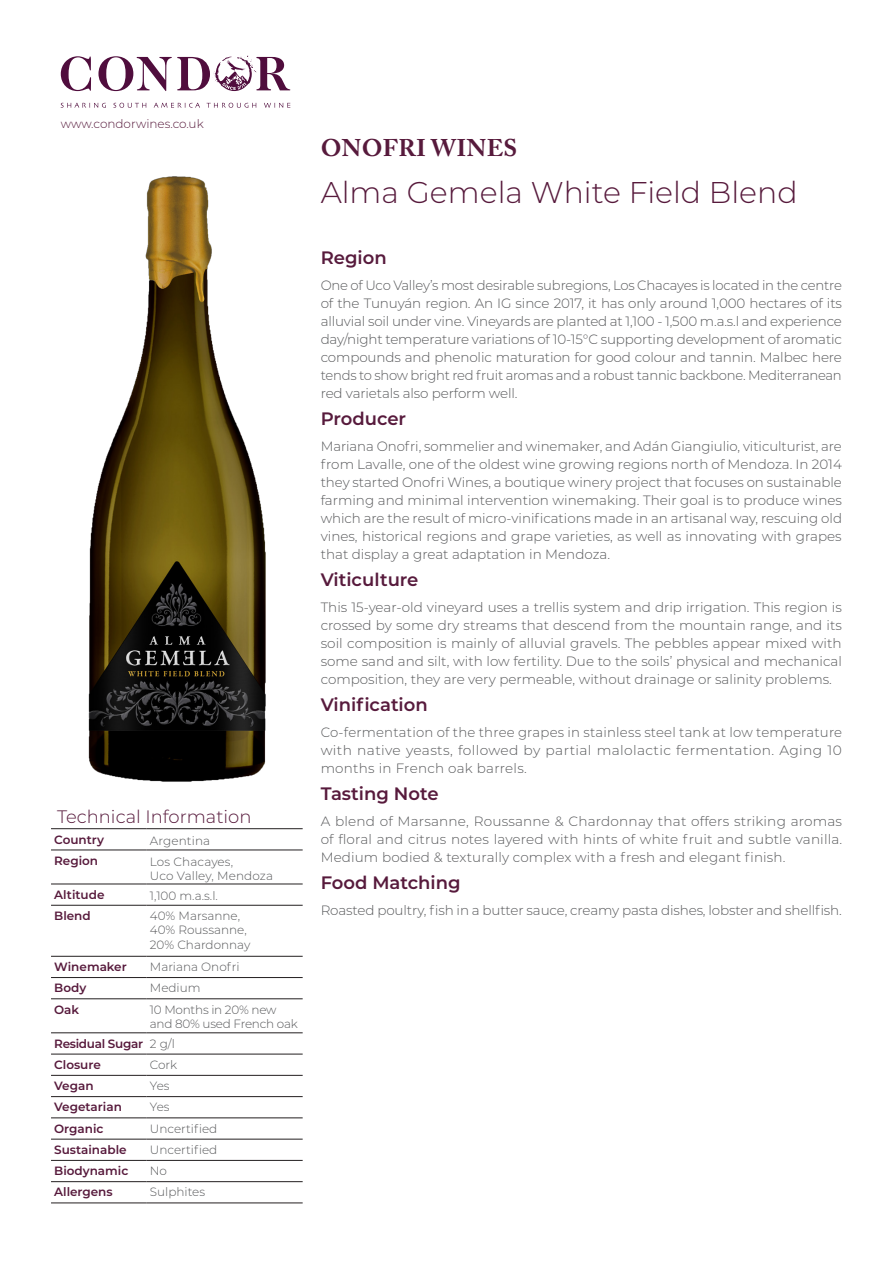
<style>
.page{position:relative;width:893px;height:1263px;background:#fff}
.page>*{position:absolute;margin:0;border:0;box-sizing:border-box;transform-origin:0 0}
.t1{font:300 30px "Montserrat";color:#571a3c}
.t2{font:700 24px "Adobe Caslon Pro";letter-spacing:.015em;color:#571a3c}
.t3{font:600 18px "Montserrat";color:#571a3c}
.t4{font:300 18px "Montserrat";color:#571a3c}
.Paragraph_Style_1{font:300 13.5px/18px "Montserrat";color:#57585a;text-align:justify}
.t5{font:300 12px/14.4px "Montserrat";color:#57585a}
.t6{font:600 12px "Montserrat";color:#571a3c}
.t7{font:300 12px/14.4px "Montserrat";letter-spacing:-.02em;color:#57585a}
.t8{font:300 12px "Montserrat";color:#571a3c}
.t9{font:600 12px "Montserrat";letter-spacing:-.025em;color:#571a3c}
</style>
<div class="page">
<img style="left:88px;top:176px;width:178px;height:606px">
<hr style="left:51px;top:828px;width:96px;height:1px;background:#231f20">
<hr style="left:147px;top:828px;width:156px;height:1px;background:#231f20">
<hr style="left:51px;top:850px;width:96px;height:1px;background:#231f20">
<hr style="left:147px;top:850px;width:156px;height:1px;background:#231f20">
<hr style="left:51px;top:884px;width:96px;height:1px;background:#231f20">
<hr style="left:147px;top:884px;width:156px;height:1px;background:#231f20">
<hr style="left:51px;top:905px;width:96px;height:1px;background:#231f20">
<hr style="left:147px;top:905px;width:156px;height:1px;background:#231f20">
<hr style="left:51px;top:956px;width:96px;height:1px;background:#231f20">
<hr style="left:147px;top:956px;width:156px;height:1px;background:#231f20">
<hr style="left:51px;top:977px;width:96px;height:1px;background:#231f20">
<hr style="left:147px;top:977px;width:156px;height:1px;background:#231f20">
<hr style="left:51px;top:998px;width:96px;height:1px;background:#231f20">
<hr style="left:147px;top:998px;width:156px;height:1px;background:#231f20">
<hr style="left:51px;top:1032px;width:96px;height:1px;background:#231f20">
<hr style="left:147px;top:1032px;width:156px;height:1px;background:#231f20">
<hr style="left:51px;top:1054px;width:96px;height:1px;background:#231f20">
<hr style="left:147px;top:1054px;width:156px;height:1px;background:#231f20">
<hr style="left:51px;top:1075px;width:96px;height:1px;background:#231f20">
<hr style="left:147px;top:1075px;width:156px;height:1px;background:#231f20">
<hr style="left:51px;top:1096px;width:96px;height:1px;background:#231f20">
<hr style="left:147px;top:1096px;width:156px;height:1px;background:#231f20">
<hr style="left:51px;top:1117px;width:96px;height:1px;background:#231f20">
<hr style="left:147px;top:1117px;width:156px;height:1px;background:#231f20">
<hr style="left:51px;top:1139px;width:96px;height:1px;background:#231f20">
<hr style="left:147px;top:1139px;width:156px;height:1px;background:#231f20">
<hr style="left:51px;top:1160px;width:96px;height:1px;background:#231f20">
<hr style="left:147px;top:1160px;width:156px;height:1px;background:#231f20">
<hr style="left:51px;top:1181px;width:96px;height:1px;background:#231f20">
<hr style="left:147px;top:1181px;width:156px;height:1px;background:#231f20">
<hr style="left:51px;top:1203px;width:96px;height:1px;background:#231f20">
<hr style="left:147px;top:1203px;width:156px;height:1px;background:#231f20">
<svg style="left:61px;top:56px;width:30px;height:35px"></svg>
<svg style="left:98px;top:55px;width:192px;height:36px"></svg>
<svg style="left:61px;top:103px;width:45px;height:5px"></svg>
<svg style="left:113px;top:103px;width:33px;height:5px"></svg>
<svg style="left:154px;top:103px;width:46px;height:5px"></svg>
<svg style="left:207px;top:103px;width:49px;height:5px"></svg>
<svg style="left:264px;top:103px;width:26px;height:5px"></svg>
<p class="t8" style="left:61px;top:115px;width:145px">www.condorwines.co.uk</p>
<p class="t4" style="left:57px;top:804px;width:196px">Technical Information</p>
<p class="t6" style="left:54px;top:831px;width:51px">Country</p>
<p class="t5" style="left:150px;top:833px;width:62px">Argentina</p>
<p class="t6" style="left:54px;top:852px;width:45px">Region</p>
<p class="t5" style="left:150px;top:854px;width:125px">Los Chacayes,<br>Uco Valley, Mendoza</p>
<p class="t6" style="left:54px;top:886px;width:52px">Altitude</p>
<p class="t5" style="left:150px;top:888px;width:69px">1,100 m.a.s.l.</p>
<p class="t6" style="left:54px;top:907px;width:38px">Blend</p>
<p class="t5" style="left:150px;top:908px;width:102px">40% Marsanne,<br>40% Roussanne,<br>20% Chardonnay</p>
<p class="t6" style="left:54px;top:958px;width:74px">Winemaker</p>
<p class="t5" style="left:150px;top:959px;width:91px">Mariana Onofri</p>
<p class="t6" style="left:54px;top:979px;width:34px">Body</p>
<p class="t5" style="left:150px;top:980px;width:52px">Medium</p>
<p class="t6" style="left:54px;top:1001px;width:27px">Oak</p>
<p class="t7" style="left:150px;top:1002px;width:149px">10 Months in 20% new and 80% used French oak</p>
<p class="t9" style="left:54px;top:1035px;width:90px">Residual Sugar</p>
<p class="t5" style="left:150px;top:1036px;width:26px">2 g/l</p>
<p class="t6" style="left:54px;top:1056px;width:48px">Closure</p>
<p class="t5" style="left:150px;top:1057px;width:29px">Cork</p>
<p class="t6" style="left:54px;top:1077px;width:41px">Vegan</p>
<p class="t5" style="left:150px;top:1078px;width:21px">Yes</p>
<p class="t6" style="left:54px;top:1099px;width:69px">Vegetarian</p>
<p class="t5" style="left:150px;top:1099px;width:21px">Yes</p>
<p class="t6" style="left:54px;top:1120px;width:51px">Organic</p>
<p class="t5" style="left:150px;top:1121px;width:69px">Uncertified</p>
<p class="t6" style="left:54px;top:1141px;width:74px">Sustainable</p>
<p class="t5" style="left:150px;top:1142px;width:69px">Uncertified</p>
<p class="t6" style="left:54px;top:1162px;width:76px">Biodynamic</p>
<p class="t5" style="left:150px;top:1163px;width:19px">No</p>
<p class="t6" style="left:54px;top:1184px;width:60px">Allergens</p>
<p class="t5" style="left:150px;top:1184px;width:57px">Sulphites</p>
<p class="t2" style="left:321px;top:134px;width:198px">ONOFRI WINES</p>
<p class="t1" style="left:321px;top:171px;width:478px">Alma Gemela White Field Blend</p>
<p class="t3" style="left:321px;top:244px;width:67px">Region</p>
<p class="Paragraph_Style_1" style="left:321px;top:276px;width:523px">One of Uco Valley’s most desirable subregions, Los Chacayes is located in the centre of the Tunuyán region. An IG since 2017, it has only around 1,000 hectares of its alluvial soil under vine. Vineyards are planted at 1,100 - 1,500 m.a.s.l and experience day/night temperature variations of 10-15°C supporting development of aromatic compounds and phenolic maturation for good colour and tannin. Malbec here tends to show bright red fruit aromas and a robust tannic backbone. Mediterranean red varietals also perform well.</p>
<p class="t3" style="left:321px;top:405px;width:87px">Producer</p>
<p class="Paragraph_Style_1" style="left:321px;top:437px;width:523px">Mariana Onofri, sommelier and winemaker, and Adán Giangiulio, viticulturist, are from Lavalle, one of the oldest wine growing regions north of Mendoza. In 2014 they started Onofri Wines, a boutique winery project that focuses on sustainable farming and minimal intervention winemaking. Their goal is to produce wines which are the result of micro-vinifications made in an artisanal way, rescuing old vines, historical regions and grape varieties, as well as innovating with grapes that display a great adaptation in Mendoza.</p>
<p class="t3" style="left:321px;top:566px;width:99px">Viticulture</p>
<p class="Paragraph_Style_1" style="left:321px;top:598px;width:523px">This 15-year-old vineyard uses a trellis system and drip irrigation. This region is crossed by some dry streams that descend from the mountain range, and its soil composition is mainly of alluvial gravels. The pebbles appear mixed with some sand and silt, with low fertility. Due to the soils’ physical and mechanical composition, they are very permeable, without drainage or salinity problems.</p>
<p class="t3" style="left:321px;top:691px;width:109px">Vinification</p>
<p class="Paragraph_Style_1" style="left:321px;top:723px;width:523px">Co-fermentation of the three grapes in stainless steel tank at low temperature with native yeasts, followed by partial malolactic fermentation. Aging 10 months in French oak barrels.</p>
<p class="t3" style="left:321px;top:780px;width:119px">Tasting Note</p>
<p class="Paragraph_Style_1" style="left:321px;top:812px;width:523px">A blend of Marsanne, Roussanne &amp; Chardonnay that offers striking aromas of floral and citrus notes layered with hints of white fruit and subtle vanilla.<br>Medium bodied &amp; texturally complex with a fresh and elegant finish.</p>
<p class="t3" style="left:321px;top:869px;width:141px">Food Matching</p>
<p class="Paragraph_Style_1" style="left:321px;top:901px;width:523px">Roasted poultry, fish in a butter sauce, creamy pasta dishes, lobster and shellfish.</p>
</div>
